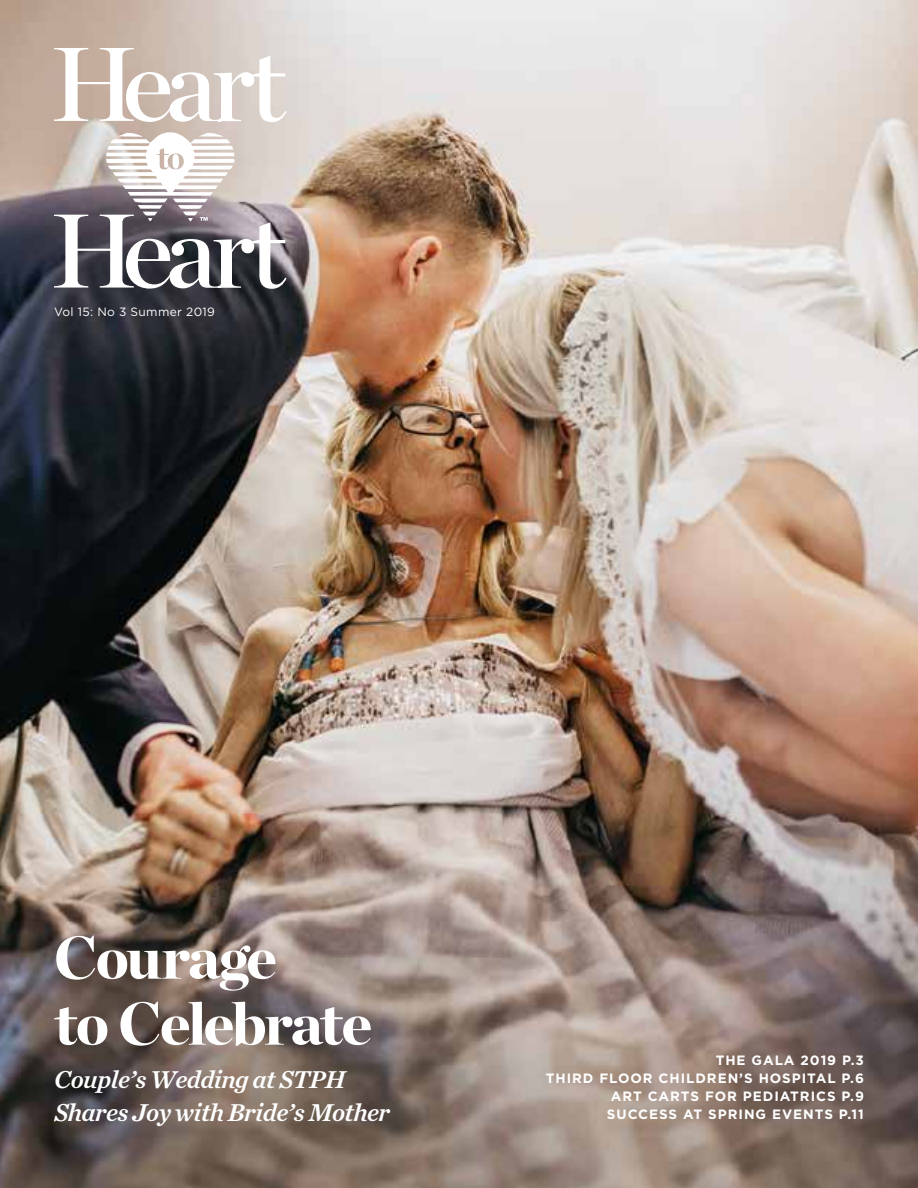
<style>
.page{position:relative;width:918px;height:1188px;background:#fff}
.page>*{position:absolute;margin:0;border:0;box-sizing:border-box;transform-origin:0 0}
.t1{font:900 60px/66px "Chronicle Display";letter-spacing:-.03em;color:#fff}
.t2{font:italic 25.5px/33px "Chronicle Text G1 Semi";letter-spacing:-.02em;color:#fff}
.t3{font:700 13.5px/18px "Gotham";letter-spacing:.07em;color:#fff;text-align:right}
.t4{font:12px "Gotham";letter-spacing:.025em;color:#fff}
</style>
<div class="page">
<img style="left:0;top:0;width:918px;height:1188px">
<svg style="left:54px;top:48px;width:233px;height:74px"></svg>
<svg style="left:54px;top:128px;width:233px;height:161px"></svg>
<p class="t4" style="left:54px;top:304px;width:162px">Vol 15: No 3 Summer 2019</p>
<h1 class="t1" style="left:54px;top:921px;width:320px">Courage<br>to Celebrate</h1>
<h2 class="t2" style="left:54px;top:1062px;width:337px">Couple’s Wedding at STPH<br>Shares Joy with Bride’s Mother</h2>
<p class="t3" style="left:546px;top:1052px;width:320px">THE GALA 2019 P.3<br>THIRD FLOOR CHILDREN’S HOSPITAL P.6<br>ART CARTS FOR PEDIATRICS P.9<br>SUCCESS AT SPRING EVENTS P.11</p>
</div>
